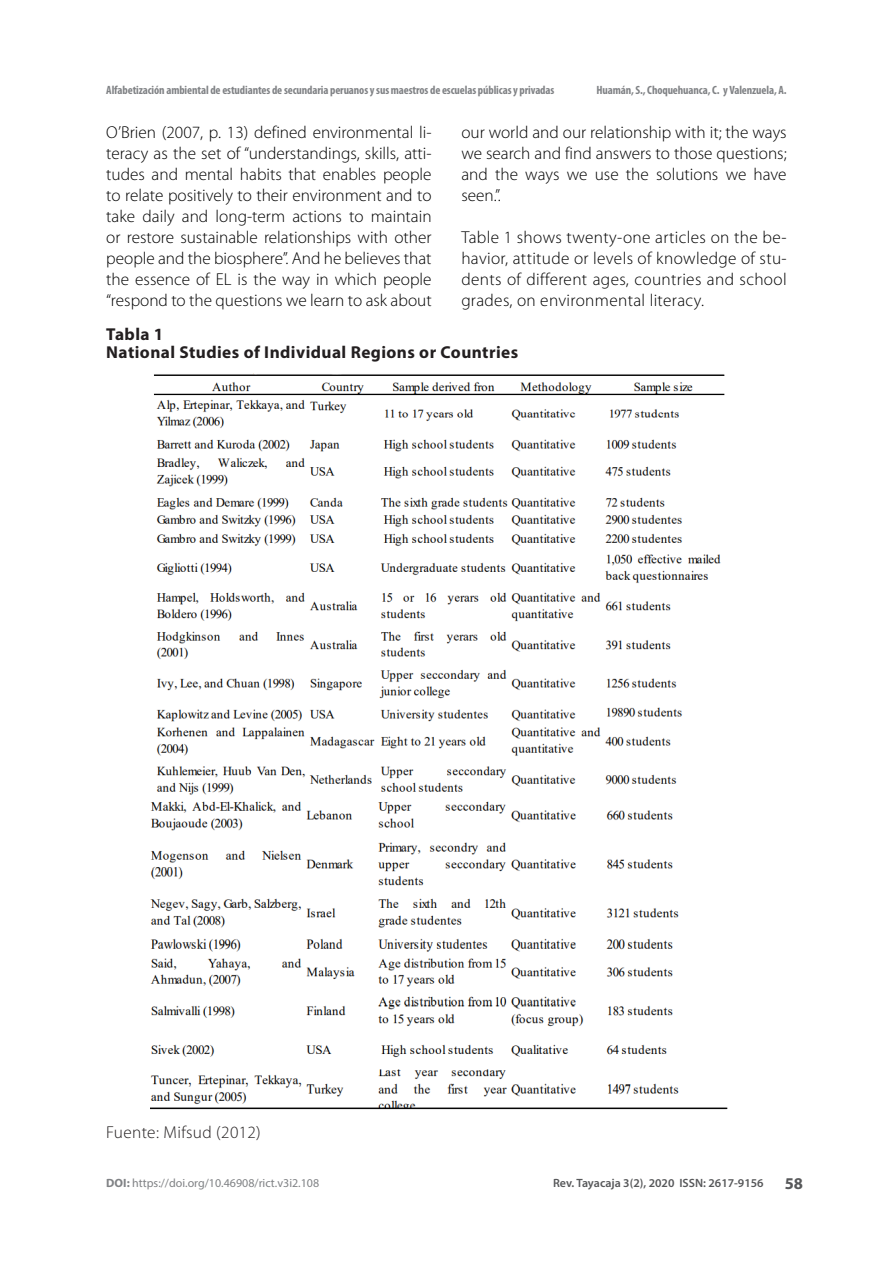
<style>
.page{position:relative;width:893px;height:1263px;background:#fff}
.page>*{position:absolute;margin:0;border:0;box-sizing:border-box;transform-origin:0 0}
._05_PARRAFO_TAYACAJA{font:300 17.25px/21px "Myriad Pro";color:#000;text-align:justify}
.t1{font:700 17.25px "Myriad Pro";letter-spacing:.025em;color:#231f20}
._05_PARRAFO_TAYACAJA-2{font:300 17.25px "Myriad Pro";letter-spacing:.02em;color:#231f20}
.t2{font:700 16.5px "Myriad Pro";color:#57585a}
.t3{font:700 condensed 12px "Myriad Pro";letter-spacing:-.01em;color:#808285}
.t4{font:12px "Myriad Pro";color:#808285}
.t5{font:600 12px "Myriad Pro";color:#57585a}
.s1{font-weight:700}
</style>
<div class="page">
<img style="left:154px;top:373px;width:571px;height:422px">
<img style="left:151px;top:801px;width:577px;height:309px">
<p class="t3" style="left:106px;top:82px;width:450px">Alfabetización ambiental de estudiantes de secundaria peruanos y sus maestros de escuelas públicas y privadas</p>
<p class="t3" style="left:596px;top:82px;width:192px">Huamán, S., Choquehuanca, C. y Valenzuela, A.</p>
<p class="_05_PARRAFO_TAYACAJA" style="left:106px;top:122px;width:327px">O’Brien (2007, p. 13) defined environmental li&shy;teracy as the set of “understandings, skills, atti&shy;tudes and mental habits that enables people to relate positively to their environment and to take daily and long-term actions to maintain or restore sustainable relationships with other people and the biosphere”. And he believes that the essence of EL is the way in which people “respond to the questions we learn to ask about</p>
<p class="_05_PARRAFO_TAYACAJA" style="left:461px;top:122px;width:327px">our world and our relationship with it; the ways we search and find answers to those questions; and the ways we use the solutions we have seen.”.</p>
<p class="_05_PARRAFO_TAYACAJA" style="left:461px;top:227px;width:327px">Table 1 shows twenty-one articles on the be&shy;havior, attitude or levels of knowledge of stu&shy;dents of different ages, countries and school grades, on environmental literacy.</p>
<p class="t1" style="left:106px;top:323px;width:59px">Tabla 1</p>
<p class="t1" style="left:106px;top:341px;width:413px">National Studies of Individual Regions or Countries</p>
<p class="_05_PARRAFO_TAYACAJA-2" style="left:106px;top:1123px;width:156px">Fuente: Mifsud (2012)</p>
<p class="t4" style="left:106px;top:1175px;width:214px"><span class="s1">DOI:</span> https://doi.org/10.46908/rict.v3i2.108</p>
<p class="t5" style="left:553px;top:1175px;width:212px">Rev. Tayacaja 3(2), 2020 ISSN: 2617-9156</p>
<p class="t2" style="left:785px;top:1172px;width:20px">58</p>
</div>
